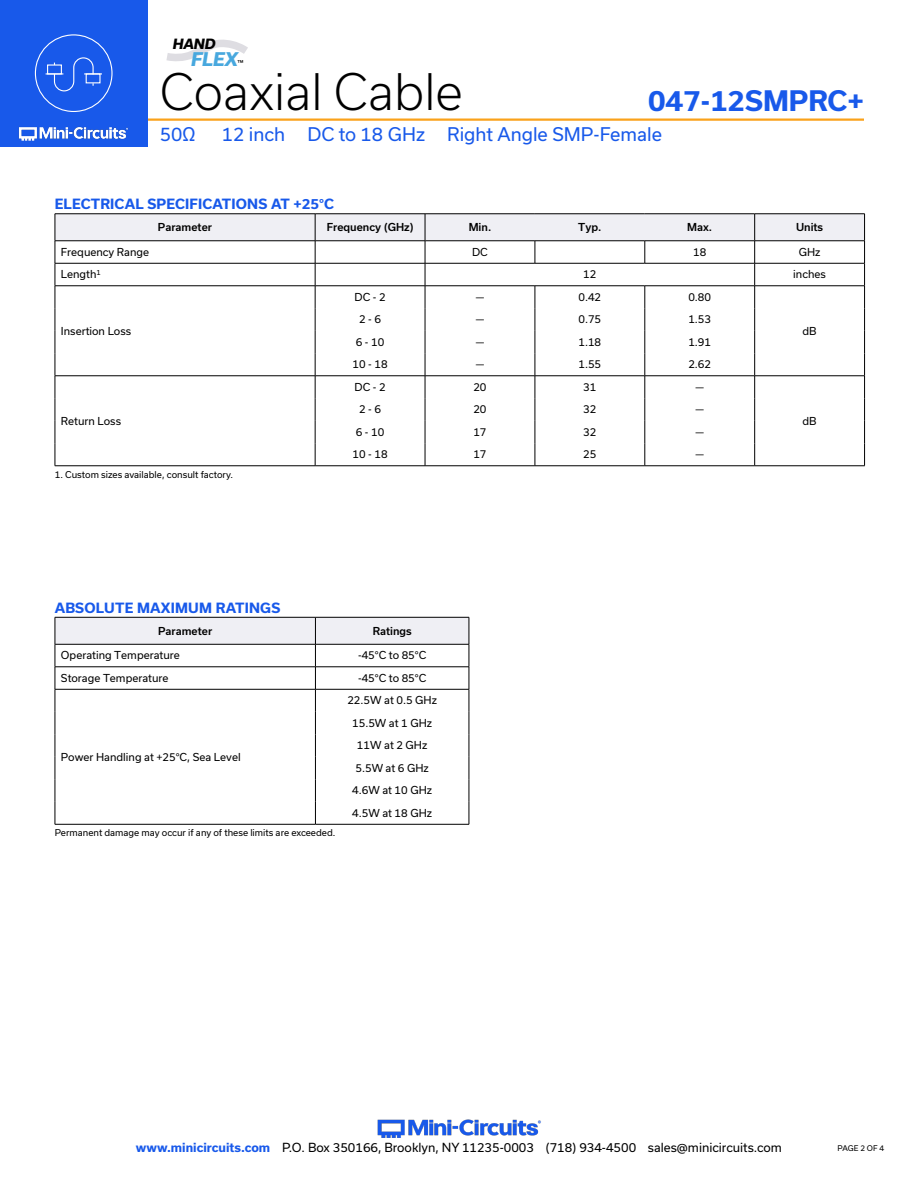
<style>
.page{position:relative;width:918px;height:1188px;background:#fff}
.page>*{position:absolute;margin:0;border:0;box-sizing:border-box;transform-origin:0 0}
.t1{font:300 48px "Usual";color:#000}
.t2{font:700 27px "Usual";color:#1859ea}
.t3{font:18px "Usual";color:#1859ea}
.t4{font:italic 800 18px "Usual";color:#48a8de}
.Blue_Headers{font:700 13.5px "Usual";letter-spacing:.015em;color:#1859ea}
.t5{font:italic 800 13.5px "Usual";color:#000}
.t6{font:12px "Usual";color:#000}
.Table_Body_Center{font:10.5px "Usual";color:#000}
.Table_Body_Left_Justified{font:10.5px "Usual";color:#000}
.Table_Header_Center{font:500 10.5px "Usual";color:#000}
.Notes{font:9px "Usual";color:#000}
.t7{font:7.5px "Usual";color:#000}
.s1{font-weight:700;color:#1859ea}
</style>
<div class="page">
<hr style="left:111px;top:118px;width:753px;height:3px;background:#faa21b">
<div style="left:0;top:0;width:147px;height:147px;background:#1859ea"></div>
<img style="left:18px;top:126px;width:111px;height:15px">
<div style="left:35px;top:34px;width:77px;height:78px;border:1px solid #fff;border-radius:50%"></div>
<svg style="left:46px;top:57px;width:56px;height:35px"></svg>
<img style="left:377px;top:1119px;width:164px;height:19px">
<svg style="left:166px;top:39px;width:82px;height:22px"></svg>
<hr style="left:55px;top:466px;width:260px;height:1px;background:#000">
<hr style="left:755px;top:466px;width:110px;height:1px;background:#000">
<hr style="left:315px;top:466px;width:110px;height:1px;background:#000">
<hr style="left:425px;top:466px;width:110px;height:1px;background:#000">
<hr style="left:535px;top:466px;width:110px;height:1px;background:#000">
<svg style="left:55px;top:214px;width:810px;height:252px"></svg>
<hr style="left:645px;top:466px;width:110px;height:1px;background:#000">
<div style="left:55px;top:617px;width:260px;height:27px;background:#efeff4"></div>
<div style="left:315px;top:617px;width:154px;height:27px;background:#efeff4"></div>
<hr style="left:315px;top:667px;width:154px;height:1px;background:#000">
<hr style="left:315px;top:689px;width:154px;height:1px;background:#000">
<hr style="left:315px;top:617px;width:154px;height:1px;background:#000">
<hr style="left:315px;top:644px;width:154px;height:1px;background:#000">
<svg style="left:469px;top:617px;width:1px;height:207px"></svg>
<hr style="left:315px;top:824px;width:154px;height:1px;background:#000">
<hr style="left:55px;top:617px;width:260px;height:1px;background:#000">
<hr style="left:55px;top:644px;width:260px;height:1px;background:#000">
<hr style="left:55px;top:667px;width:260px;height:1px;background:#000">
<hr style="left:55px;top:689px;width:260px;height:1px;background:#000">
<svg style="left:55px;top:617px;width:1px;height:207px"></svg>
<svg style="left:315px;top:617px;width:1px;height:207px"></svg>
<hr style="left:55px;top:824px;width:260px;height:1px;background:#000">
<p class="t5" style="left:173px;top:36px;width:44px">HAND</p>
<h3 class="t4" style="left:191px;top:49px;width:48px">FLEX</h3>
<p class="Notes" style="left:238px;top:58px;width:7px">™</p>
<h1 class="t1" style="left:160px;top:64px;width:305px">Coaxial Cable</h1>
<h2 class="t2" style="left:648px;top:85px;width:217px">047-12SMPRC+</h2>
<h3 class="t3" style="left:160px;top:124px;width:37px">50Ω</h3>
<h3 class="t3" style="left:222px;top:124px;width:442px">12 inch DC to 18 GHz Right Angle SMP-Female</h3>
<p class="Blue_Headers" style="left:55px;top:196px;width:281px">ELECTRICAL SPECIFICATIONS AT +25°C</p>
<p class="Table_Header_Center" style="left:158px;top:221px;width:56px">Parameter</p>
<p class="Table_Header_Center" style="left:327px;top:221px;width:88px">Frequency (GHz)</p>
<p class="Table_Header_Center" style="left:469px;top:221px;width:24px">Min.</p>
<p class="Table_Header_Center" style="left:578px;top:221px;width:25px">Typ.</p>
<p class="Table_Header_Center" style="left:687px;top:221px;width:26px">Max.</p>
<p class="Table_Header_Center" style="left:796px;top:221px;width:29px">Units</p>
<p class="Table_Body_Left_Justified" style="left:61px;top:246px;width:90px">Frequency Range</p>
<p class="Table_Body_Center" style="left:472px;top:246px;width:17px">DC</p>
<p class="Table_Body_Center" style="left:693px;top:246px;width:15px">18</p>
<p class="Table_Body_Center" style="left:799px;top:246px;width:23px">GHz</p>
<p class="Table_Body_Left_Justified" style="left:61px;top:268px;width:41px">Length<sup>1</sup></p>
<p class="Table_Body_Center" style="left:583px;top:268px;width:15px">12</p>
<p class="Table_Body_Center" style="left:793px;top:268px;width:34px">inches</p>
<p class="Table_Body_Left_Justified" style="left:61px;top:325px;width:72px">Insertion Loss</p>
<p class="Table_Body_Left_Justified" style="left:61px;top:415px;width:62px">Return Loss</p>
<p class="Notes" style="left:55px;top:470px;width:180px">1. Custom sizes available, consult factory.</p>
<p class="Table_Body_Center" style="left:355px;top:291px;width:33px">DC - 2</p>
<p class="Table_Body_Center" style="left:476px;top:291px;width:10px">—</p>
<p class="Table_Body_Center" style="left:578px;top:291px;width:24px">0.42</p>
<p class="Table_Body_Center" style="left:688px;top:291px;width:24px">0.80</p>
<p class="Table_Body_Center" style="left:359px;top:313px;width:23px">2 - 6</p>
<p class="Table_Body_Center" style="left:476px;top:313px;width:10px">—</p>
<p class="Table_Body_Center" style="left:578px;top:313px;width:24px">0.75</p>
<p class="Table_Body_Center" style="left:688px;top:313px;width:24px">1.53</p>
<p class="Table_Body_Center" style="left:356px;top:336px;width:30px">6 - 10</p>
<p class="Table_Body_Center" style="left:476px;top:336px;width:10px">—</p>
<p class="Table_Body_Center" style="left:578px;top:336px;width:24px">1.18</p>
<p class="Table_Body_Center" style="left:688px;top:336px;width:24px">1.91</p>
<p class="Table_Body_Center" style="left:353px;top:358px;width:37px">10 - 18</p>
<p class="Table_Body_Center" style="left:476px;top:358px;width:10px">—</p>
<p class="Table_Body_Center" style="left:578px;top:358px;width:24px">1.55</p>
<p class="Table_Body_Center" style="left:688px;top:358px;width:24px">2.62</p>
<p class="Table_Body_Center" style="left:355px;top:381px;width:33px">DC - 2</p>
<p class="Table_Body_Center" style="left:473px;top:381px;width:15px">20</p>
<p class="Table_Body_Center" style="left:583px;top:381px;width:15px">31</p>
<p class="Table_Body_Center" style="left:695px;top:381px;width:10px">—</p>
<p class="Table_Body_Center" style="left:359px;top:403px;width:23px">2 - 6</p>
<p class="Table_Body_Center" style="left:473px;top:403px;width:15px">20</p>
<p class="Table_Body_Center" style="left:583px;top:403px;width:15px">32</p>
<p class="Table_Body_Center" style="left:695px;top:403px;width:10px">—</p>
<p class="Table_Body_Center" style="left:356px;top:426px;width:30px">6 - 10</p>
<p class="Table_Body_Center" style="left:473px;top:426px;width:15px">17</p>
<p class="Table_Body_Center" style="left:583px;top:426px;width:15px">32</p>
<p class="Table_Body_Center" style="left:695px;top:426px;width:10px">—</p>
<p class="Table_Body_Center" style="left:353px;top:448px;width:37px">10 - 18</p>
<p class="Table_Body_Center" style="left:473px;top:448px;width:15px">17</p>
<p class="Table_Body_Center" style="left:583px;top:448px;width:15px">25</p>
<p class="Table_Body_Center" style="left:695px;top:448px;width:10px">—</p>
<p class="Blue_Headers" style="left:55px;top:601px;width:227px">ABSOLUTE MAXIMUM RATINGS</p>
<p class="Table_Header_Center" style="left:158px;top:625px;width:56px">Parameter</p>
<p class="Table_Header_Center" style="left:373px;top:625px;width:41px">Ratings</p>
<p class="Table_Body_Left_Justified" style="left:61px;top:649px;width:120px">Operating Temperature</p>
<p class="Table_Body_Center" style="left:358px;top:649px;width:70px">-45°C to 85°C</p>
<p class="Table_Body_Left_Justified" style="left:61px;top:672px;width:109px">Storage Temperature</p>
<p class="Table_Body_Center" style="left:358px;top:672px;width:70px">-45°C to 85°C</p>
<p class="Table_Body_Left_Justified" style="left:61px;top:751px;width:181px">Power Handling at +25°C, Sea Level</p>
<p class="Notes" style="left:55px;top:827px;width:282px">Permanent damage may occur if any of these limits are exceeded.</p>
<p class="Table_Body_Center" style="left:347px;top:694px;width:91px">22.5W at 0.5 GHz</p>
<p class="Table_Body_Center" style="left:352px;top:717px;width:82px">15.5W at 1 GHz</p>
<p class="Table_Body_Center" style="left:357px;top:739px;width:72px">11W at 2 GHz</p>
<p class="Table_Body_Center" style="left:355px;top:762px;width:75px">5.5W at 6 GHz</p>
<p class="Table_Body_Center" style="left:352px;top:784px;width:82px">4.6W at 10 GHz</p>
<p class="Table_Body_Center" style="left:352px;top:807px;width:82px">4.5W at 18 GHz</p>
<p class="Table_Body_Center" style="left:803px;top:325px;width:16px">dB</p>
<p class="Table_Body_Center" style="left:803px;top:415px;width:16px">dB</p>
<p class="t6" style="left:136px;top:1141px;width:648px"><span class="s1">www.minicircuits.com</span> P.O. Box 350166, Brooklyn, NY 11235-0003 (718) 934-4500 sales@minicircuits.com</p>
<p class="t7" style="left:838px;top:1144px;width:48px">PAGE 2 OF 4</p>
</div>
